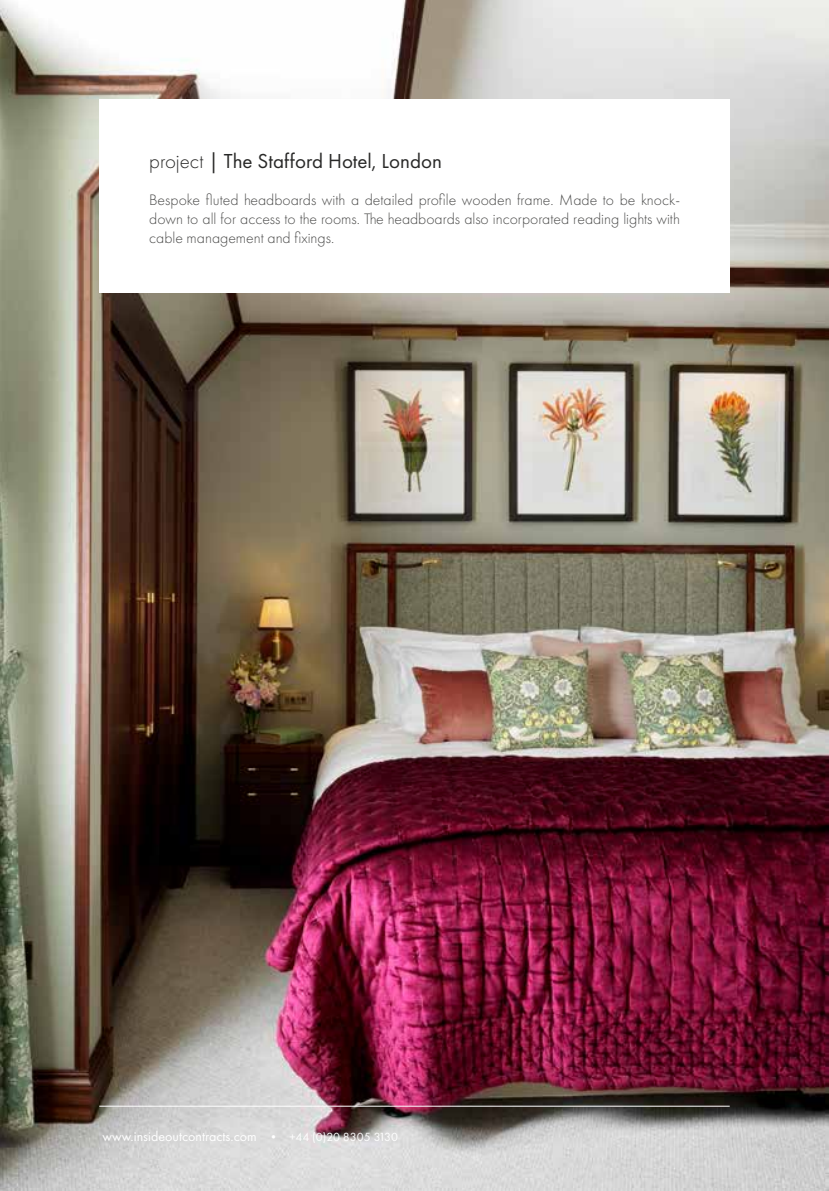
<style>
.page{position:relative;width:829px;height:1191px;background:#fff}
.page>*{position:absolute;margin:0;border:0;box-sizing:border-box;transform-origin:0 0}
.t1{font:21px "Futura PT";color:#282827}
.t2{font:300 15.75px/18.9px "Futura PT";color:#4a4a49;text-align:justify}
.t3{font:14px "Futura PT";color:#fff}
.t4{font:12.25px "Futura PT";color:#fff}
.s1{font-weight:300}
.s2{font-size:12.25px}
</style>
<div class="page">
<img style="left:0;top:0;width:828px;height:1191px">
<hr style="left:99px;top:1105px;width:630px;height:1px;background:#fff">
<div style="left:99px;top:99px;width:630px;height:194px;background:#fff"></div>
<h1 class="t1" style="left:149px;top:149px;width:294px"><span class="s1">project</span> | The Stafford Hotel, London</h1>
<p class="t2" style="left:149px;top:191px;width:532px">Bespoke fluted headboards with a detailed profile wooden frame. Made to be knock&shy;down to all for access to the rooms. The headboards also incorporated reading lights with cable management and fixings.</p>
<p class="t3" style="left:102px;top:1127px;width:178px">www.insideoutcontracts.com <span class="s2">•</span></p>
<p class="t4" style="left:289px;top:1129px;width:110px">+44 (0)20 8305 3130</p>
</div>
